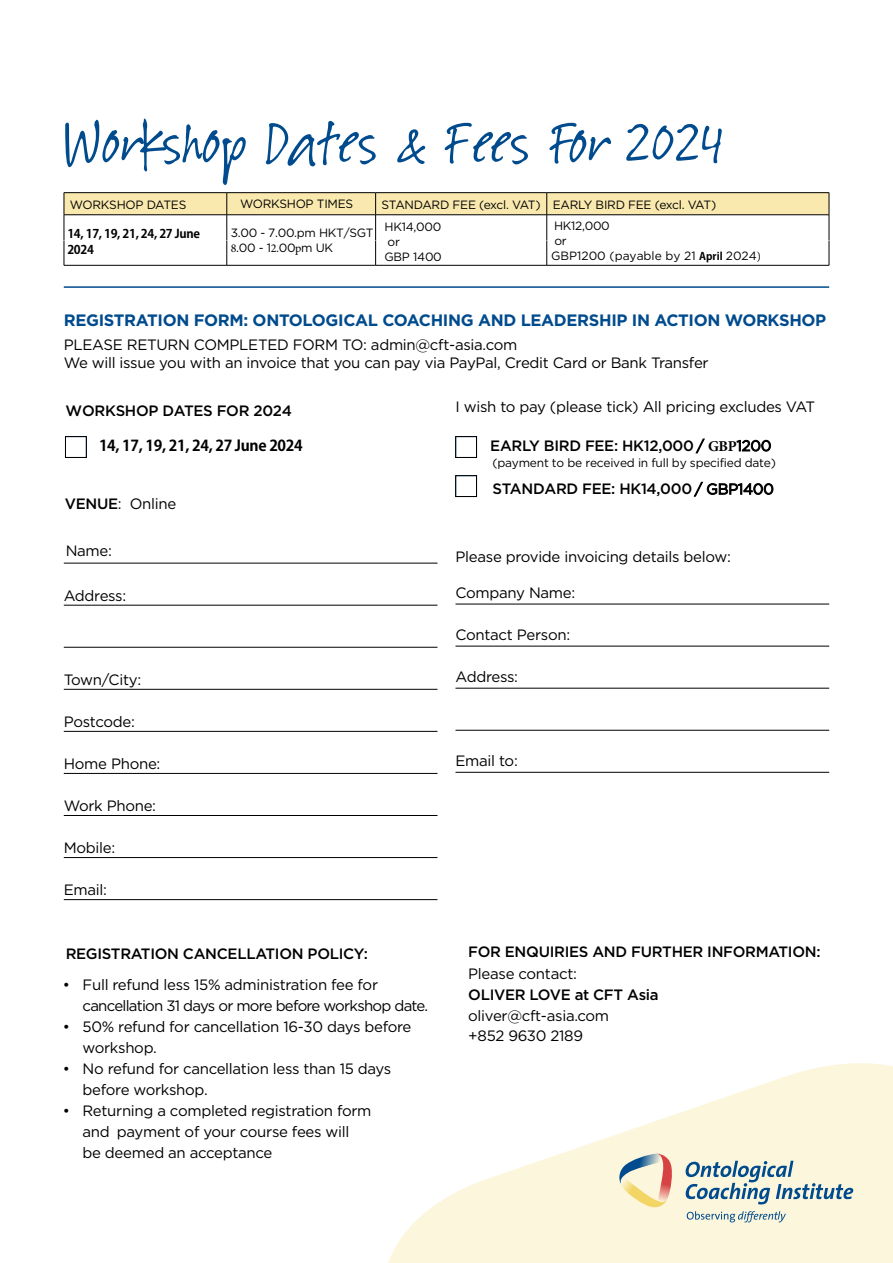
<style>
.page{position:relative;width:893px;height:1263px;background:#fff}
.page>*{position:absolute;margin:0;border:0;box-sizing:border-box;transform-origin:0 0}
.t1{font:72px "Suomi Hand Script";letter-spacing:.025em;color:#004b8d}
.t2{font:700 16.5px "Gotham HTF";letter-spacing:-.02em;color:#004b8d}
.t3{font:15px/21px "Gotham HTF";letter-spacing:-.02em;color:#000}
.t4{font:500 15px "Gotham HTF";letter-spacing:-.02em;color:#000}
.t5{font:15px/21px "Gotham HTF";letter-spacing:-.05em;color:#000}
.t6{font:700 15px "Adobe Gothic Std";letter-spacing:-.02em;color:#000}
.t7{font:12px/14.5px "Gotham HTF";letter-spacing:-.02em;color:#000}
.t8{font:12px/14.5px "Gotham HTF";color:#000}
.t9{font:700 12px/16.8px "Adobe Gothic Std";letter-spacing:-.025em;color:#000}
.s1{font-family:"Minion Pro"}
.s2{font-family:"Adobe Gothic Std";font-weight:700;font-size:10.5px}
.s3{font-weight:400}
.s4{font-family:"Minion Pro";font-weight:700}
.s5{font-weight:500}
</style>
<div class="page">
<svg style="left:388px;top:1063px;width:505px;height:200px;fill:#fcf6dd"></svg>
<svg style="left:618px;top:1154px;width:55px;height:53px;background:#dccbb4"></svg>
<svg style="left:686px;top:1161px;width:167px;height:43px;background:#bdcbc8"></svg>
<svg style="left:687px;top:1211px;width:99px;height:11px"></svg>
<hr style="left:64px;top:563px;width:373px;height:1px;background:#000">
<hr style="left:64px;top:605px;width:373px;height:1px;background:#000">
<hr style="left:64px;top:647px;width:373px;height:1px;background:#000">
<hr style="left:64px;top:689px;width:373px;height:1px;background:#000">
<hr style="left:64px;top:731px;width:373px;height:1px;background:#000">
<hr style="left:64px;top:773px;width:373px;height:1px;background:#000">
<hr style="left:64px;top:815px;width:373px;height:1px;background:#000">
<hr style="left:64px;top:857px;width:373px;height:1px;background:#000">
<hr style="left:64px;top:899px;width:373px;height:1px;background:#000">
<hr style="left:455px;top:604px;width:374px;height:1px;background:#000">
<hr style="left:455px;top:646px;width:374px;height:1px;background:#000">
<hr style="left:455px;top:688px;width:374px;height:1px;background:#000">
<hr style="left:455px;top:730px;width:374px;height:1px;background:#000">
<hr style="left:455px;top:772px;width:374px;height:1px;background:#000">
<div style="left:455px;top:436px;width:22px;height:22px;border:1px solid #000"></div>
<div style="left:455px;top:475px;width:22px;height:22px;border:1px solid #000"></div>
<hr style="left:64px;top:192px;width:163px;height:1px;background:#000">
<hr style="left:227px;top:192px;width:149px;height:1px;background:#000">
<hr style="left:376px;top:192px;width:171px;height:1px;background:#000">
<hr style="left:547px;top:192px;width:282px;height:1px;background:#000">
<svg style="left:64px;top:193px;width:766px;height:72px"></svg>
<hr style="left:64px;top:265px;width:163px;height:1px;background:#000">
<hr style="left:227px;top:265px;width:149px;height:1px;background:#000">
<hr style="left:376px;top:265px;width:171px;height:1px;background:#000">
<hr style="left:547px;top:265px;width:282px;height:1px;background:#000">
<hr style="left:64px;top:286px;width:765px;height:2px;background:#004b8d">
<div style="left:65px;top:436px;width:22px;height:22px;border:1px solid #000"></div>
<h1 class="t1" style="left:64px;top:107px;width:662px">Workshop Dates &amp; Fees For 2024</h1>
<p class="t7" style="left:240px;top:196px;width:115px">WORKSHOP TIMES</p>
<p class="t7" style="left:231px;top:225px;width:144px;line-height:15.6px">3.00 - 7.00.pm HKT/SGT<br><span class="s1">8</span>.00 - 1<span class="s1">2</span>.00<span class="s1">p</span>m UK</p>
<p class="t7" style="left:70px;top:197px;width:118px">WORKSHOP DATES</p>
<p class="t7" style="left:382px;top:197px;width:336px">STANDARD FEE (excl. VAT) EARLY BIRD FEE (excl. VAT)</p>
<p class="t9" style="left:67px;top:225px;width:134px">14, 17, 19, 21, 24, 27 June<br>2024</p>
<p class="t7" style="left:385px;top:219px;width:58px">HK14,000 or</p>
<p class="t8" style="left:551px;top:219px;width:211px">HK12,000<br>or<br>GBP1200 (payable by 21 <span class="s2">April</span> 2024<span class="s1">)</span></p>
<p class="t7" style="left:384px;top:249px;width:59px">GBP 1400</p>
<p class="t2" style="left:64px;top:310px;width:764px">REGISTRATION FORM: ONTOLOGICAL COACHING AND LEADERSHIP IN ACTION WORKSHOP</p>
<p class="t3" style="left:64px;top:335px;width:646px;line-height:18px">PLEASE RETURN COMPLETED FORM TO: admin@cft-asia.com<br>We will issue you with an invoice that you can pay via PayPal, Credit Card or Bank Transfer</p>
<p class="t3" style="left:455px;top:396px;width:361px">I wish to pay (please tick) All pricing excludes VAT</p>
<p class="t4" style="left:490px;top:437px;width:283px">EARLY BIRD FEE: HK12,000 <span class="s3">/</span> <span class="s4">GBP</span><span class="s3">1200</span></p>
<p class="t7" style="left:493px;top:455px;width:285px">(payment to be received in full by specified date)</p>
<p class="t4" style="left:493px;top:480px;width:283px">STANDARD FEE: HK14,000 <span class="s3">/ GBP1400</span></p>
<p class="t4" style="left:66px;top:402px;width:228px">WORKSHOP DATES FOR 2024</p>
<p class="t6" style="left:99px;top:437px;width:205px">14, 17, 19, 21, 24, 27 June 2024</p>
<p class="t3" style="left:65px;top:492px;width:113px"><span class="s5">VENUE</span>: Online</p>
<p class="t3" style="left:66px;top:540px;width:48px">Name:</p>
<p class="t3" style="left:64px;top:585px;width:64px">Address:</p>
<p class="t3" style="left:64px;top:669px;width:79px">Town/City:</p>
<p class="t3" style="left:64px;top:711px;width:73px">Postcode:</p>
<p class="t3" style="left:64px;top:753px;width:98px">Home Phone:</p>
<p class="t3" style="left:64px;top:795px;width:94px">Work Phone:</p>
<p class="t3" style="left:64px;top:837px;width:53px">Mobile:</p>
<p class="t3" style="left:64px;top:879px;width:45px">Email:</p>
<p class="t4" style="left:66px;top:945px;width:304px">REGISTRATION CANCELLATION POLICY:</p>
<p class="t5" style="left:83px;top:974px;width:347px;text-indent:-20px">• Full refund less 15% administration fee for cancellation 31 days or more before workshop date.</p>
<p class="t3" style="left:83px;top:1016px;width:330px;text-indent:-20px">• 50% refund for cancellation 16-30 days before workshop.</p>
<p class="t3" style="left:83px;top:1058px;width:310px;text-indent:-20px">• No refund for cancellation less than 15 days before workshop.</p>
<p class="t3" style="left:83px;top:1100px;width:290px;text-indent:-20px">• Returning a completed registration form and payment of your course fees will be deemed an acceptance</p>
<p class="t3" style="left:455px;top:546px;width:277px">Please provide invoicing details below:</p>
<p class="t3" style="left:455px;top:582px;width:121px">Company Name:</p>
<p class="t3" style="left:455px;top:624px;width:116px">Contact Person:</p>
<p class="t3" style="left:455px;top:666px;width:64px">Address:</p>
<p class="t3" style="left:455px;top:750px;width:64px">Email to:</p>
<p class="t4" style="left:468px;top:943px;width:354px">FOR ENQUIRIES AND FURTHER INFORMATION:</p>
<p class="t3" style="left:468px;top:963px;width:110px">Please contact:</p>
<p class="t4" style="left:468px;top:986px;width:192px">OLIVER LOVE at CFT Asia</p>
<p class="t3" style="left:468px;top:1005px;width:142px;line-height:20.5px">oliver@cft-asia.com +852 9630 2189</p>
</div>
